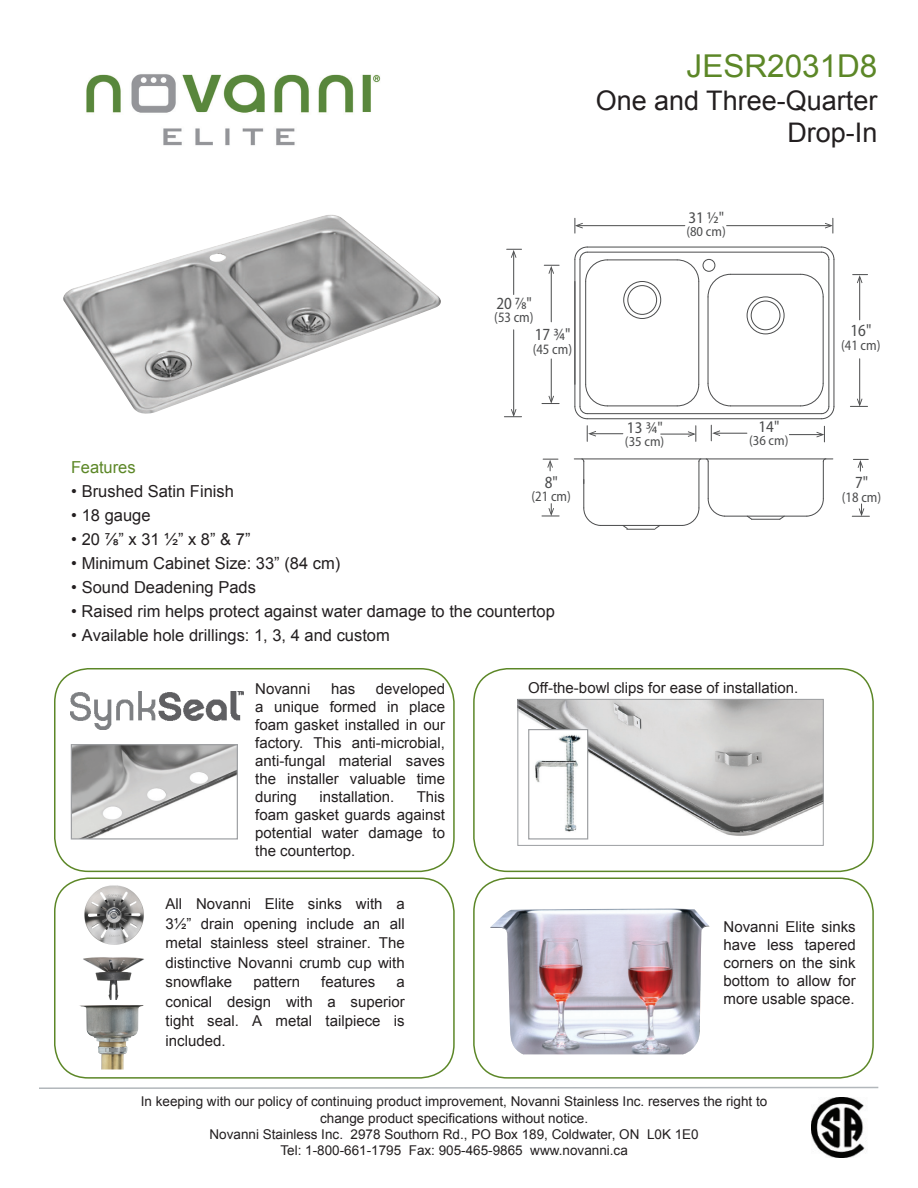
<style>
.page{position:relative;width:918px;height:1188px;background:#fff}
.page>*{position:absolute;margin:0;border:0;box-sizing:border-box;transform-origin:0 0}
.t1{font:31.5px "Arial";color:#5c8727}
.t2{font:27px/32.4px "Arial";color:#231f20;text-align:right}
.t3{font:semi-condensed 17.1px "Myriad Pro";color:#4b4c4d;scale:.95 1}
.t4{font:16.5px "Arial";color:#231f20}
.t5{font:16.5px "Arial";letter-spacing:-.005em;color:#5c8727}
.t6{font:semi-condensed 16.35px "Myriad Pro";color:#4b4c4d}
.t7{font:15px/18px "Arial";color:#231f20;text-align:justify}
.t8{font:semi-condensed 14.4px "Myriad Pro";color:#4b4c4d;scale:.95 1}
.t9{font:semi-condensed 13.8px "Myriad Pro";color:#4b4c4d}
.t10{font:13.5px/16.2px "Arial";color:#231f20;text-align:center}
</style>
<div class="page">
<img style="left:86px;top:74px;width:295px;height:72px">
<img style="left:519px;top:701px;width:303px;height:139px">
<div style="left:517px;top:699px;width:307px;height:147px;border:1px solid #9d9fa2"></div>
<div style="left:529px;top:730px;width:59px;height:109px;background:#fff"></div>
<img style="left:535px;top:734px;width:46px;height:98px">
<div style="left:528px;top:729px;width:60px;height:111px;border:1px solid #9d9fa2"></div>
<img style="left:84px;top:885px;width:60px;height:60px">
<img style="left:79px;top:1005px;width:64px;height:65px">
<img style="left:83px;top:957px;width:61px;height:43px">
<div style="left:54px;top:878px;width:401px;height:201px;border:2px solid #5c8727;border-radius:34px"></div>
<img style="left:71px;top:691px;width:173px;height:39px">
<div style="left:54px;top:668px;width:401px;height:204px;border:2px solid #5c8727;border-radius:34px"></div>
<div style="left:473px;top:668px;width:401px;height:204px;border:2px solid #5c8727;border-radius:34px"></div>
<img style="left:490px;top:909px;width:220px;height:145px">
<div style="left:473px;top:878px;width:401px;height:201px;border:2px solid #5c8727;border-radius:34px"></div>
<svg style="left:39px;top:1086px;width:840px;height:3px"></svg>
<img style="left:812px;top:1098px;width:54px;height:60px">
<img style="left:73px;top:746px;width:163px;height:92px">
<div style="left:71px;top:744px;width:167px;height:96px;border:1px solid #9d9fa2"></div>
<hr style="left:731px;top:405px;width:70px;height:1px;background:#4b4c4d">
<hr style="left:823px;top:297px;width:1px;height:86px;background:#4b4c4d">
<hr style="left:731px;top:274px;width:70px;height:1px;background:#4b4c4d">
<hr style="left:708px;top:297px;width:1px;height:86px;background:#4b4c4d">
<hr style="left:698px;top:281px;width:1px;height:103px;background:#4b4c4d">
<hr style="left:607px;top:259px;width:70px;height:1px;background:#4b4c4d">
<hr style="left:585px;top:281px;width:1px;height:103px;background:#4b4c4d">
<hr style="left:607px;top:405px;width:70px;height:1px;background:#4b4c4d">
<svg style="left:800px;top:273px;width:24px;height:25px"></svg>
<svg style="left:707px;top:273px;width:25px;height:25px"></svg>
<svg style="left:676px;top:259px;width:24px;height:23px"></svg>
<svg style="left:676px;top:383px;width:24px;height:24px"></svg>
<svg style="left:707px;top:382px;width:25px;height:25px"></svg>
<div style="left:751px;top:301px;width:29px;height:29px;border:1px solid #4b4c4d;border-radius:50%"></div>
<div style="left:747px;top:296px;width:38px;height:38px;border:1px solid #4b4c4d;border-radius:50%"></div>
<div style="left:627px;top:285px;width:30px;height:30px;border:1px solid #4b4c4d;border-radius:50%"></div>
<div style="left:623px;top:281px;width:38px;height:38px;border:1px solid #4b4c4d;border-radius:50%"></div>
<hr style="left:587px;top:418px;width:235px;height:1px;background:#4b4c4d">
<hr style="left:574px;top:259px;width:1px;height:147px;background:#4b4c4d">
<hr style="left:587px;top:247px;width:235px;height:1px;background:#4b4c4d">
<hr style="left:834px;top:259px;width:1px;height:147px;background:#4b4c4d">
<hr style="left:580px;top:259px;width:1px;height:147px;background:#4b4c4d">
<svg style="left:574px;top:246px;width:34px;height:36px"></svg>
<hr style="left:587px;top:252px;width:235px;height:1px;background:#4b4c4d">
<svg style="left:821px;top:246px;width:14px;height:14px"></svg>
<hr style="left:828px;top:259px;width:1px;height:147px;background:#4b4c4d">
<svg style="left:800px;top:382px;width:35px;height:38px"></svg>
<hr style="left:587px;top:413px;width:235px;height:1px;background:#4b4c4d">
<svg style="left:574px;top:383px;width:34px;height:37px"></svg>
<hr style="left:600px;top:525px;width:82px;height:1px;background:#4b4c4d">
<hr style="left:823px;top:461px;width:1px;height:38px;background:#4b4c4d">
<hr style="left:708px;top:461px;width:1px;height:38px;background:#4b4c4d">
<hr style="left:698px;top:461px;width:1px;height:47px;background:#4b4c4d">
<hr style="left:583px;top:461px;width:1px;height:47px;background:#4b4c4d">
<hr style="left:725px;top:516px;width:82px;height:1px;background:#4b4c4d">
<svg style="left:806px;top:498px;width:18px;height:19px"></svg>
<svg style="left:707px;top:498px;width:19px;height:19px"></svg>
<svg style="left:682px;top:507px;width:18px;height:19px"></svg>
<svg style="left:583px;top:507px;width:18px;height:19px"></svg>
<svg style="left:746px;top:515px;width:39px;height:5px"></svg>
<svg style="left:698px;top:459px;width:11px;height:3px"></svg>
<hr style="left:574px;top:458px;width:259px;height:1px;background:#4b4c4d">
<div style="left:703px;top:259px;width:12px;height:13px;border:1px solid #4b4c4d;border-radius:50%"></div>
<hr style="left:859px;top:278px;width:1px;height:42px;background:#4b4c4d">
<hr style="left:859px;top:359px;width:1px;height:45px;background:#4b4c4d">
<svg style="left:850px;top:399px;width:18px;height:8px"></svg>
<svg style="left:853px;top:274px;width:15px;height:9px"></svg>
<hr style="left:551px;top:268px;width:1px;height:54px;background:#4b4c4d">
<hr style="left:551px;top:359px;width:1px;height:42px;background:#4b4c4d">
<svg style="left:542px;top:396px;width:17px;height:8px"></svg>
<svg style="left:544px;top:265px;width:15px;height:9px"></svg>
<hr style="left:513px;top:252px;width:1px;height:43px;background:#4b4c4d">
<hr style="left:513px;top:330px;width:1px;height:85px;background:#4b4c4d">
<svg style="left:504px;top:409px;width:18px;height:8px"></svg>
<svg style="left:507px;top:249px;width:15px;height:9px"></svg>
<hr style="left:591px;top:433px;width:32px;height:1px;background:#4b4c4d">
<hr style="left:661px;top:434px;width:32px;height:1px;background:#4b4c4d">
<svg style="left:587px;top:426px;width:9px;height:15px"></svg>
<svg style="left:688px;top:426px;width:8px;height:15px"></svg>
<hr style="left:715px;top:433px;width:32px;height:1px;background:#4b4c4d">
<hr style="left:789px;top:434px;width:33px;height:1px;background:#4b4c4d">
<svg style="left:711px;top:425px;width:9px;height:16px"></svg>
<svg style="left:816px;top:426px;width:9px;height:16px"></svg>
<hr style="left:727px;top:225px;width:103px;height:1px;background:#4b4c4d">
<hr style="left:577px;top:225px;width:108px;height:1px;background:#4b4c4d">
<svg style="left:574px;top:218px;width:9px;height:15px"></svg>
<svg style="left:825px;top:218px;width:8px;height:15px"></svg>
<svg style="left:852px;top:504px;width:17px;height:13px"></svg>
<svg style="left:853px;top:459px;width:15px;height:12px"></svg>
<svg style="left:542px;top:504px;width:17px;height:13px"></svg>
<svg style="left:543px;top:459px;width:15px;height:12px"></svg>
<svg style="left:622px;top:524px;width:39px;height:6px"></svg>
<img style="left:63px;top:215px;width:378px;height:199px">
<h1 class="t1" style="left:687px;top:45px;width:192px">JESR2031D8</h1>
<h2 class="t2" style="left:596px;top:84px;width:283px">One and Three-Quarter<br>Drop-In</h2>
<p class="t3" style="left:496px;top:293px;width:39px">20 7⁄8"</p>
<p class="t8" style="left:494px;top:309px;width:43px">(53 cm)</p>
<p class="t5" style="left:71px;top:456px;width:66px">Features</p>
<p class="t3" style="left:535px;top:324px;width:39px">17 ¾"</p>
<p class="t8" style="left:533px;top:340px;width:43px">(45 cm)</p>
<p class="t3" style="left:545px;top:472px;width:15px">8"</p>
<p class="t8" style="left:532px;top:488px;width:43px">(21 cm)</p>
<p class="t4" style="left:71px;top:480px;width:164px">• Brushed Satin Finish</p>
<p class="t4" style="left:71px;top:504px;width:81px">• 18 gauge</p>
<p class="t4" style="left:71px;top:528px;width:181px">• 20 ⅞” x 31 ½” x 8” &amp; 7”</p>
<p class="t4" style="left:71px;top:552px;width:271px">• Minimum Cabinet Size: 33” (84 cm)</p>
<p class="t4" style="left:71px;top:576px;width:186px">• Sound Deadening Pads</p>
<p class="t4" style="left:71px;top:624px;width:320px">• Available hole drillings: 1, 3, 4 and custom</p>
<p class="t4" style="left:71px;top:600px;width:485px">• Raised rim helps protect against water damage to the countertop</p>
<p class="t6" style="left:688px;top:207px;width:37px">31 ½"</p>
<p class="t9" style="left:686px;top:223px;width:41px">(80 cm)</p>
<p class="t6" style="left:627px;top:417px;width:37px">13 ¾"</p>
<p class="t9" style="left:625px;top:433px;width:41px">(35 cm)</p>
<p class="t6" style="left:758px;top:417px;width:22px">14"</p>
<p class="t9" style="left:749px;top:432px;width:41px">(36 cm)</p>
<p class="t7" style="left:255px;top:680px;width:57px">Novanni</p>
<p class="t7" style="left:331px;top:680px;width:26px">has</p>
<p class="t7" style="left:376px;top:680px;width:71px">developed</p>
<p class="t7" style="left:528px;top:679px;width:272px">Off-the-bowl clips for ease of installation.</p>
<p class="t7" style="left:255px;top:698px;width:191px">a unique formed in place foam gasket installed in our factory. This anti-microbial, anti-fungal material saves the installer valuable time during</p>
<p class="t7" style="left:255px;top:788px;width:191px;text-indent:161px">This foam gasket guards against potential water damage to the countertop.</p>
<p class="t7" style="left:319px;top:788px;width:77px">installation.</p>
<p class="t3" style="left:851px;top:320px;width:23px">16"</p>
<p class="t8" style="left:841px;top:336px;width:43px">(41 cm)</p>
<p class="t3" style="left:855px;top:472px;width:15px">7"</p>
<p class="t8" style="left:842px;top:488px;width:43px">(18 cm)</p>
<p class="t7" style="left:166px;top:895px;width:241px;line-height:19.5px">All Novanni Elite sinks with a 3½” drain opening include an all metal stainless steel strainer. The distinctive Novanni crumb cup with snowflake</p>
<p class="t7" style="left:253px;top:973px;width:48px">pattern</p>
<p class="t7" style="left:321px;top:973px;width:56px">features</p>
<p class="t7" style="left:166px;top:973px;width:241px;line-height:19.5px;text-indent:231px">a conical design with a superior tight seal. A metal tailpiece is included.</p>
<p class="t7" style="left:724px;top:918px;width:134px">Novanni Elite sinks have less tapered corners on the sink bottom to allow for more usable space.</p>
<p class="t10" style="left:141px;top:1094px;width:628px">In keeping with our policy of continuing product improvement, Novanni Stainless Inc. reserves the right to change product specifications without notice.<br>Novanni Stainless Inc. 2978 Southorn Rd., PO Box 189, Coldwater, ON L0K 1E0<br>Tel: 1-800-661-1795 Fax: 905-465-9865 www.novanni.ca</p>
</div>
